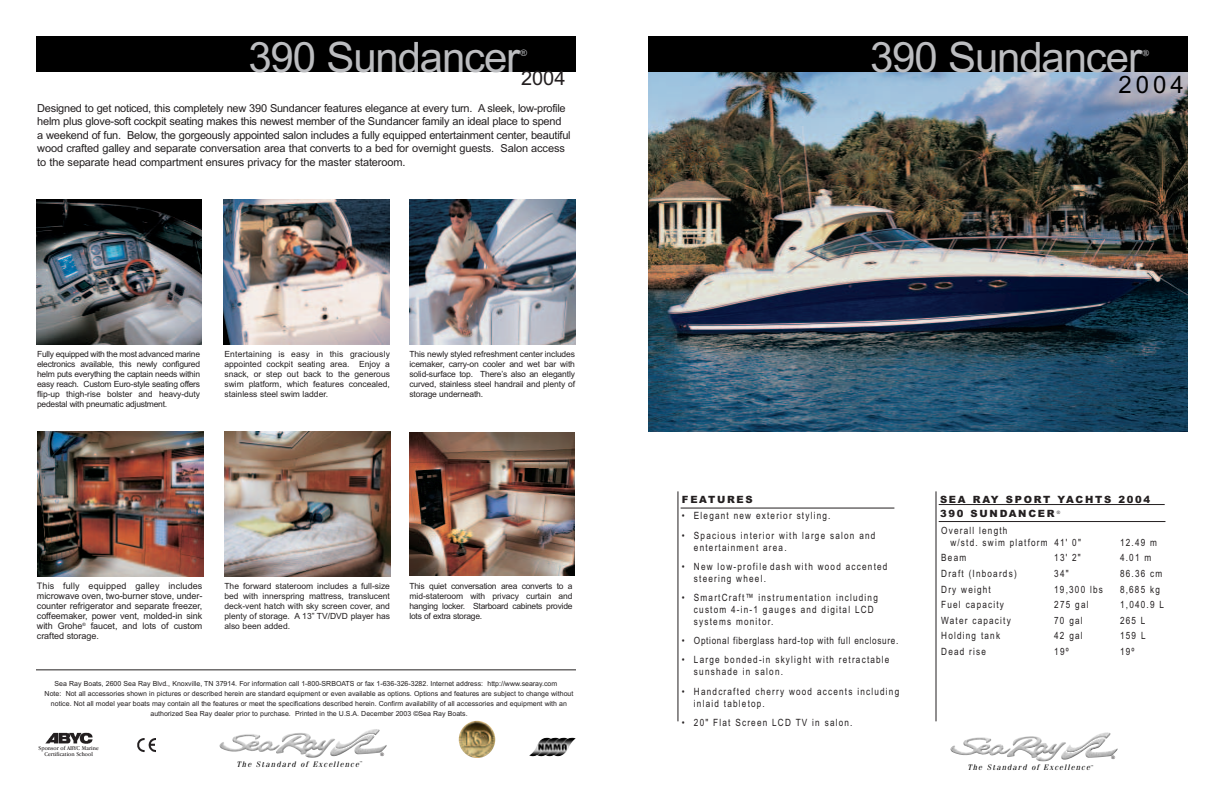
<style>
.page{position:relative;width:1224px;height:792px;background:#fff}
.page>*{position:absolute;margin:0;border:0;box-sizing:border-box;transform-origin:0 0}
.t1{font:42px "Arial MS";letter-spacing:-.03em;color:#bcbdc0}
.t2{font:24px "Arial MS";color:#000}
.t3{font:20px "Arial MS";color:#231f20}
.t4{font:11px/13.5px "Arial MS";letter-spacing:-.02em;color:#231f20}
.t5{font:10px/12px "Arial Narrow";letter-spacing:.12em;color:#231f20}
.t6{font:10px "Arial Narrow";letter-spacing:.07em;color:#231f20}
.t7{font:900 10px/14.3px "Arial";letter-spacing:.175em;color:#231f20}
.t8{font:9px/10px "Arial MS";letter-spacing:-.005em;color:#231f20;text-align:justify}
.t9{font:700 9px "Garamond IT Cby BT";color:#bcbdc0}
.t10{font:9px "Arial MS";color:#bcbdc0}
.t11{font:8.5px/10px "Arial MS";letter-spacing:-.015em;color:#231f20;text-align:justify}
.t12{font:italic 8px "Fenice IT Cby BT";letter-spacing:.16em;color:#000}
.t13{font:7px "Arial MS";color:#231f20}
.t14{font:6px/5.6px "Garamond IT Cby BT";letter-spacing:.01em;color:#231f20;text-align:center;scale:.9 1}
.t15{font:700 5px "Garamond IT Cby BT";color:#231f20}
</style>
<div class="page">
<img style="left:648px;top:72px;width:540px;height:360px">
<div style="left:648px;top:36px;width:540px;height:36px;background:#000"></div>
<div style="left:36px;top:36px;width:540px;height:36px;background:#000"></div>
<hr style="left:939px;top:504px;width:226px;height:1px;background:#231f20">
<hr style="left:939px;top:521px;width:226px;height:1px;background:#231f20">
<img style="left:45px;top:732px;width:48px;height:11px">
<img style="left:459px;top:721px;width:36px;height:37px">
<img style="left:529px;top:738px;width:47px;height:18px">
<img style="left:224px;top:199px;width:166px;height:145px">
<hr style="left:36px;top:670px;width:540px;height:1px;background:#231f20">
<hr style="left:936px;top:491px;width:1px;height:230px;background:#231f20">
<hr style="left:681px;top:508px;width:213px;height:1px;background:#231f20">
<hr style="left:678px;top:491px;width:1px;height:230px;background:#231f20">
<img style="left:410px;top:199px;width:165px;height:145px">
<img style="left:409px;top:432px;width:166px;height:144px">
<img style="left:225px;top:431px;width:165px;height:145px">
<img style="left:36px;top:199px;width:166px;height:145px">
<img style="left:37px;top:432px;width:166px;height:145px">
<img style="left:138px;top:739px;width:18px;height:14px">
<img style="left:237px;top:733px;width:150px;height:25px">
<img style="left:968px;top:736px;width:150px;height:26px">
<h1 class="t1" style="left:248px;top:33px;width:273px">390 Sundancer</h1>
<p class="t10" style="left:521px;top:48px;width:8px">®</p>
<h3 class="t3" style="left:521px;top:67px;width:46px">2004</h3>
<p class="t4" style="left:37px;top:101px;width:535px">Designed to get noticed, this completely new 390 Sundancer features elegance at every turn. A sleek, low-profile helm plus glove-soft cockpit seating makes this newest member of the Sundancer family an ideal place to spend<br>a weekend of fun. Below, the gorgeously appointed salon includes a fully equipped entertainment center, beautiful wood crafted galley and separate conversation area that converts to a bed for overnight guests. Salon access to the separate head compartment ensures privacy for the master stateroom.</p>
<p class="t11" style="left:37px;top:349px;width:164px">Fully equipped with the most advanced marine electronics available, this newly configured helm puts everything the captain needs within easy reach. Custom Euro-style seating offers flip-up thigh-rise bolster and heavy-duty pedestal with pneumatic adjustment.</p>
<p class="t11" style="left:224px;top:349px;width:167px">Entertaining is easy in this graciously appointed cockpit seating area. Enjoy a snack, or step out back to the generous swim platform, which features concealed, stainless steel swim ladder.</p>
<p class="t11" style="left:410px;top:349px;width:167px">This newly styled refreshment center includes icemaker, carry-on cooler and wet bar with solid-surface top. There’s also an elegantly curved, stainless steel handrail and plenty of storage underneath.</p>
<p class="t8" style="left:37px;top:581px;width:167px">This fully equipped galley includes microwave oven, two-burner stove, under&shy;counter refrigerator and separate freezer, coffeemaker, power vent, molded-in sink with Grohe<sup>®</sup> faucet, and lots of custom crafted storage.</p>
<p class="t11" style="left:224px;top:581px;width:167px">The forward stateroom includes a full-size bed with innerspring mattress, translucent deck-vent hatch with sky screen cover, and plenty of storage. A 13” TV/DVD player has also been added.</p>
<p class="t11" style="left:409px;top:581px;width:165px">This quiet conversation area converts to a mid-stateroom with privacy curtain and hanging locker. Starboard cabinets provide lots of extra storage.</p>
<p class="t13" style="left:55px;top:680px;width:504px">Sea Ray Boats, 2600 Sea Ray Blvd., Knoxville, TN 37914. For information call 1-800-SRBOATS or fax 1-636-326-3282. Internet address: http://www.searay.com</p>
<p class="t13" style="left:45px;top:690px;width:530px">Note: Not all accessories shown in pictures or described herein are standard equipment or even available as options. Options and features are subject to change without</p>
<p class="t13" style="left:51px;top:700px;width:518px">notice. Not all model year boats may contain all the features or meet the specifications described herein. Confirm availability of all accessories and equipment with an</p>
<p class="t13" style="left:150px;top:710px;width:319px">authorized Sea Ray dealer prior to purchase. Printed in the U.S.A. December 2003 ©Sea Ray Boats.</p>
<p class="t14" style="left:39px;top:746px;width:68px">Sponsor of ABYC Marine<br>Certification School</p>
<p class="t12" style="left:237px;top:761px;width:127px">The Standard of Excellence<sup>™</sup></p>
<p class="t15" style="left:380px;top:752px;width:6px">®</p>
<h1 class="t1" style="left:870px;top:33px;width:273px">390 Sundancer</h1>
<p class="t9" style="left:1142px;top:51px;width:9px">®</p>
<h2 class="t2" style="left:1118px;top:71px;width:67px">2004</h2>
<p class="t7" style="left:682px;top:493px;width:72px">FEATURES</p>
<p class="t5" style="left:682px;top:510px;width:150px">• Elegant new exterior styling.</p>
<p class="t5" style="left:694px;top:529px;width:183px;text-indent:-12px">• Spacious interior with large salon and entertainment area.</p>
<p class="t5" style="left:694px;top:560px;width:195px;text-indent:-12px">• New low-profile dash with wood accented steering wheel.</p>
<p class="t5" style="left:694px;top:592px;width:185px;text-indent:-12px">• SmartCraft™ instrumentation including custom 4-in-1 gauges and digital LCD systems monitor.</p>
<p class="t6" style="left:682px;top:635px;width:218px">• Optional fiberglass hard-top with full enclosure.</p>
<p class="t5" style="left:694px;top:654px;width:197px;text-indent:-12px">• Large bonded-in skylight with retractable sunshade in salon.</p>
<p class="t5" style="left:694px;top:685px;width:207px;text-indent:-12px">• Handcrafted cherry wood accents including inlaid tabletop.</p>
<p class="t5" style="left:682px;top:716px;width:172px">• 20" Flat Screen LCD TV in salon.</p>
<p class="t7" style="left:940px;top:493px;width:212px">SEA RAY SPORT YACHTS 2004<br>390 SUNDANCER <sup>®</sup></p>
<p class="t5" style="left:950px;top:524px;width:132px;text-indent:-9px">Overall length<br>w/std. swim platform 41' 0"</p>
<p class="t5" style="left:1120px;top:536px;width:38px">12.49 m</p>
<p class="t5" style="left:941px;top:552px;width:26px">Beam</p>
<p class="t5" style="left:1054px;top:552px;width:28px">13' 2"</p>
<p class="t5" style="left:1120px;top:552px;width:33px">4.01 m</p>
<p class="t5" style="left:941px;top:568px;width:77px">Draft (Inboards)</p>
<p class="t5" style="left:1054px;top:568px;width:16px">34"</p>
<p class="t5" style="left:1120px;top:568px;width:44px">86.36 cm</p>
<p class="t5" style="left:941px;top:583px;width:51px">Dry weight</p>
<p class="t5" style="left:1054px;top:583px;width:50px">19,300 lbs</p>
<p class="t5" style="left:1120px;top:583px;width:41px">8,685 kg</p>
<p class="t5" style="left:941px;top:599px;width:64px">Fuel capacity</p>
<p class="t5" style="left:1054px;top:599px;width:36px">275 gal</p>
<p class="t5" style="left:1120px;top:599px;width:45px">1,040.9 L</p>
<p class="t5" style="left:941px;top:614px;width:71px">Water capacity</p>
<p class="t5" style="left:1054px;top:614px;width:30px">70 gal</p>
<p class="t5" style="left:1120px;top:614px;width:27px">265 L</p>
<p class="t5" style="left:941px;top:630px;width:60px">Holding tank</p>
<p class="t5" style="left:1054px;top:630px;width:30px">42 gal</p>
<p class="t5" style="left:1120px;top:630px;width:27px">159 L</p>
<p class="t5" style="left:941px;top:646px;width:46px">Dead rise</p>
<p class="t5" style="left:1054px;top:646px;width:16px">19º</p>
<p class="t5" style="left:1120px;top:646px;width:16px">19º</p>
<p class="t12" style="left:968px;top:765px;width:127px">The Standard of Excellence<sup>™</sup></p>
<p class="t15" style="left:1111px;top:756px;width:6px">®</p>
</div>
